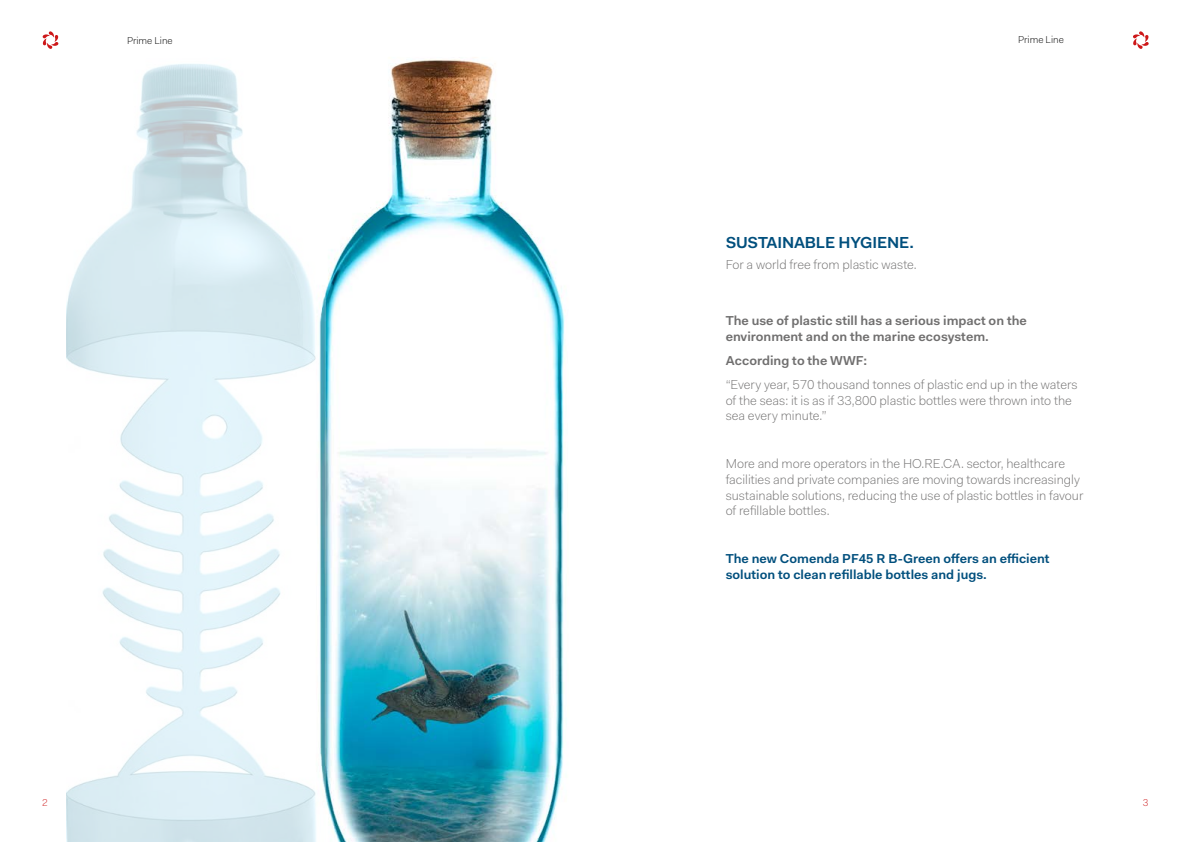
<style>
.page{position:relative;width:1191px;height:842px;background:#fff}
.page>*{position:absolute;margin:0;border:0;box-sizing:border-box;transform-origin:0 0}
.t1{font:600 16px "Fakt Pro";letter-spacing:-.01em;color:#004f7d}
.t2{font:300 13px/15.6px "Fakt Pro";color:#706f6f}
.t3{font:600 13px/15.6px "Fakt Pro";color:#706f6f}
.t4{font:600 13px/15.6px "Fakt Pro";color:#004f7d}
.t5{font:300 10px "Fakt Pro";color:#000}
.t6{font:300 10px "Fakt Pro";color:#cd1719}
</style>
<div class="page">
<img style="left:325px;top:57px;width:240px;height:785px">
<img style="left:67px;top:64px;width:258px;height:778px">
<svg style="left:43px;top:31px;width:15px;height:18px"></svg>
<svg style="left:1133px;top:31px;width:15px;height:18px"></svg>
<p class="t5" style="left:127px;top:34px;width:47px">Prime Line</p>
<p class="t5" style="left:1018px;top:33px;width:47px">Prime Line</p>
<p class="t1" style="left:725px;top:232px;width:190px">SUSTAINABLE HYGIENE.</p>
<p class="t2" style="left:725px;top:256px;width:193px">For a world free from plastic waste.</p>
<p class="t3" style="left:725px;top:313px;width:303px">The use of plastic still has a serious impact on the environment and on the marine ecosystem.</p>
<p class="t3" style="left:725px;top:352px;width:143px">According to the WWF:</p>
<p class="t2" style="left:725px;top:377px;width:353px">“Every year, 570 thousand tonnes of plastic end up in the waters of the seas: it is as if 33,800 plastic bottles were thrown into the sea every minute.”</p>
<p class="t2" style="left:725px;top:456px;width:359px">More and more operators in the HO.RE.CA. sector, healthcare facilities and private companies are moving towards increasingly sustainable solutions, reducing the use of plastic bottles in favour of refillable bottles.</p>
<p class="t4" style="left:725px;top:551px;width:325px">The new Comenda PF45 R B-Green offers an efficient solution to clean refillable bottles and jugs.</p>
<p class="t6" style="left:42px;top:796px;width:7px">2</p>
<p class="t6" style="left:1142px;top:796px;width:7px">3</p>
</div>
